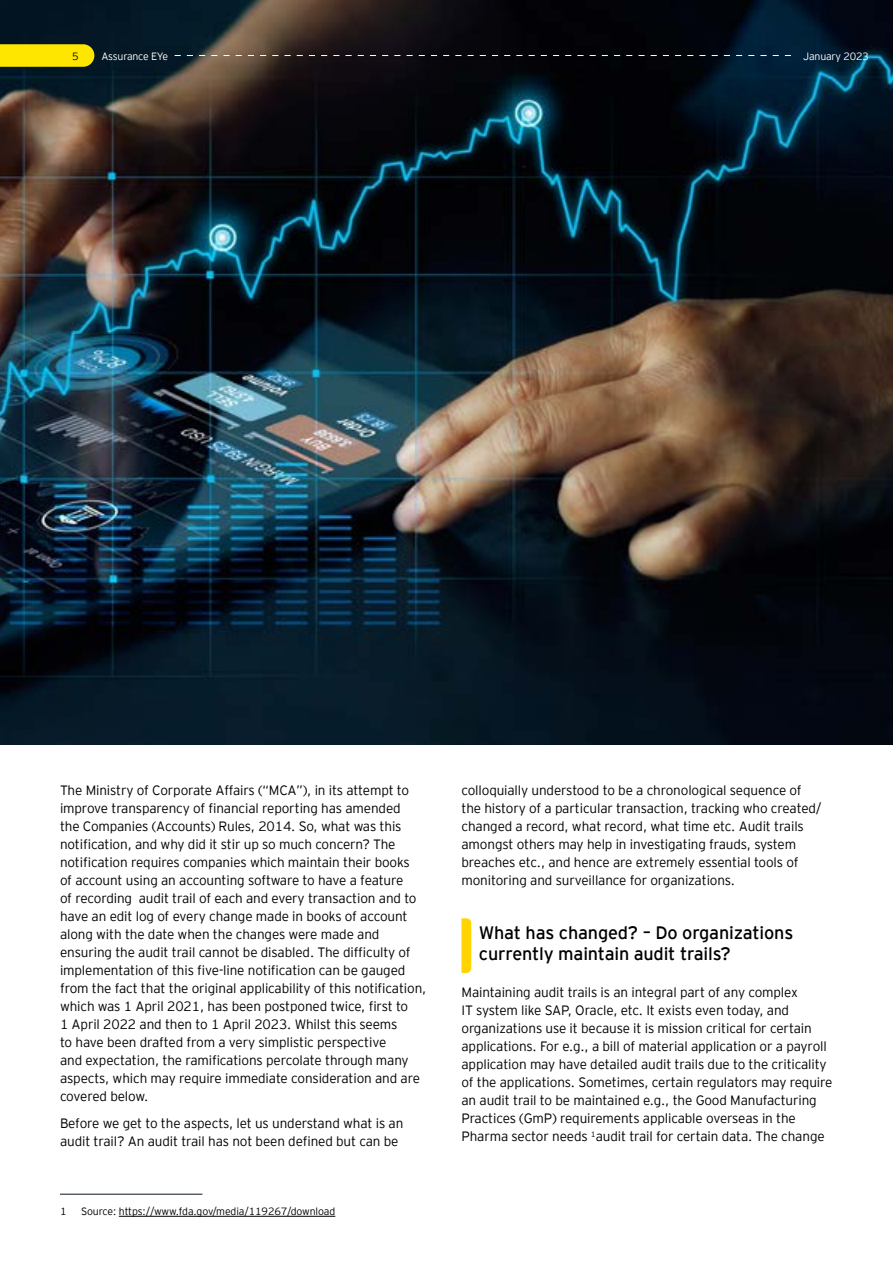
<style>
.page{position:relative;width:893px;height:1263px;background:#fff}
.page>*{position:absolute;margin:0;border:0;box-sizing:border-box;transform-origin:0 0}
.t1{font:300 18px/21px "EY Interstate";letter-spacing:-.01em;color:#000}
.t2{font:300 13.5px/18px "EY Interstate";letter-spacing:-.01em;color:#000}
.t3{font:300 10.5px "EY Interstate";letter-spacing:-.01em;color:#000}
.t4{font:300 10.5px "EY Interstate";letter-spacing:-.02em;color:#fff}
</style>
<div class="page">
<img style="left:0;top:0;width:893px;height:744px">
<svg style="left:175px;top:55px;width:616px;height:1px"></svg>
<svg style="left:0;top:44px;width:94px;height:23px;background:#f4dd01"></svg>
<svg style="left:461px;top:918px;width:10px;height:55px"></svg>
<hr style="left:119px;top:1216px;width:216px;height:1px;background:#000">
<hr style="left:60px;top:1194px;width:142px;height:1px;background:#0a1627">
<p class="t3" style="left:72px;top:49px;width:8px">5</p>
<p class="t4" style="left:101px;top:49px;width:68px">Assurance EYe</p>
<p class="t4" style="left:803px;top:49px;width:67px">January 2023</p>
<p class="t2" style="left:60px;top:781px;width:368px">The Ministry of Corporate Affairs (“MCA”), in its attempt to improve transparency of financial reporting has amended<br>the Companies (Accounts) Rules, 2014. So, what was this notification, and why did it stir up so much concern? The notification requires companies which maintain their books<br>of account using an accounting software to have a feature<br>of recording audit trail of each and every transaction and to have an edit log of every change made in books of account along with the date when the changes were made and ensuring the audit trail cannot be disabled. The difficulty of implementation of this five-line notification can be gauged from the fact that the original applicability of this notification, which was 1 April 2021, has been postponed twice, first to<br>1 April 2022 and then to 1 April 2023. Whilst this seems<br>to have been drafted from a very simplistic perspective<br>and expectation, the ramifications percolate through many aspects, which may require immediate consideration and are covered below.</p>
<p class="t2" style="left:60px;top:1113px;width:345px">Before we get to the aspects, let us understand what is an audit trail? An audit trail has not been defined but can be</p>
<p class="t3" style="left:60px;top:1204px;width:8px">1</p>
<p class="t3" style="left:81px;top:1204px;width:256px">Source: https://www.fda.gov/media/119267/download</p>
<p class="t2" style="left:461px;top:780px;width:362px">colloquially understood to be a chronological sequence of the history of a particular transaction, tracking who created/ changed a record, what record, what time etc. Audit trails amongst others may help in investigating frauds, system breaches etc., and hence are extremely essential tools of monitoring and surveillance for organizations.</p>
<h1 class="t1" style="left:479px;top:921px;width:316px">What has changed? – Do organizations currently maintain audit trails?</h1>
<p class="t2" style="left:461px;top:983px;width:372px">Maintaining audit trails is an integral part of any complex<br>IT system like SAP, Oracle, etc. It exists even today, and organizations use it because it is mission critical for certain applications. For e.g., a bill of material application or a payroll application may have detailed audit trails due to the criticality of the applications. Sometimes, certain regulators may require an audit trail to be maintained e.g., the Good Manufacturing Practices (GmP) requirements applicable overseas in the Pharma sector needs <sup>1</sup>audit trail for certain data. The change</p>
</div>
